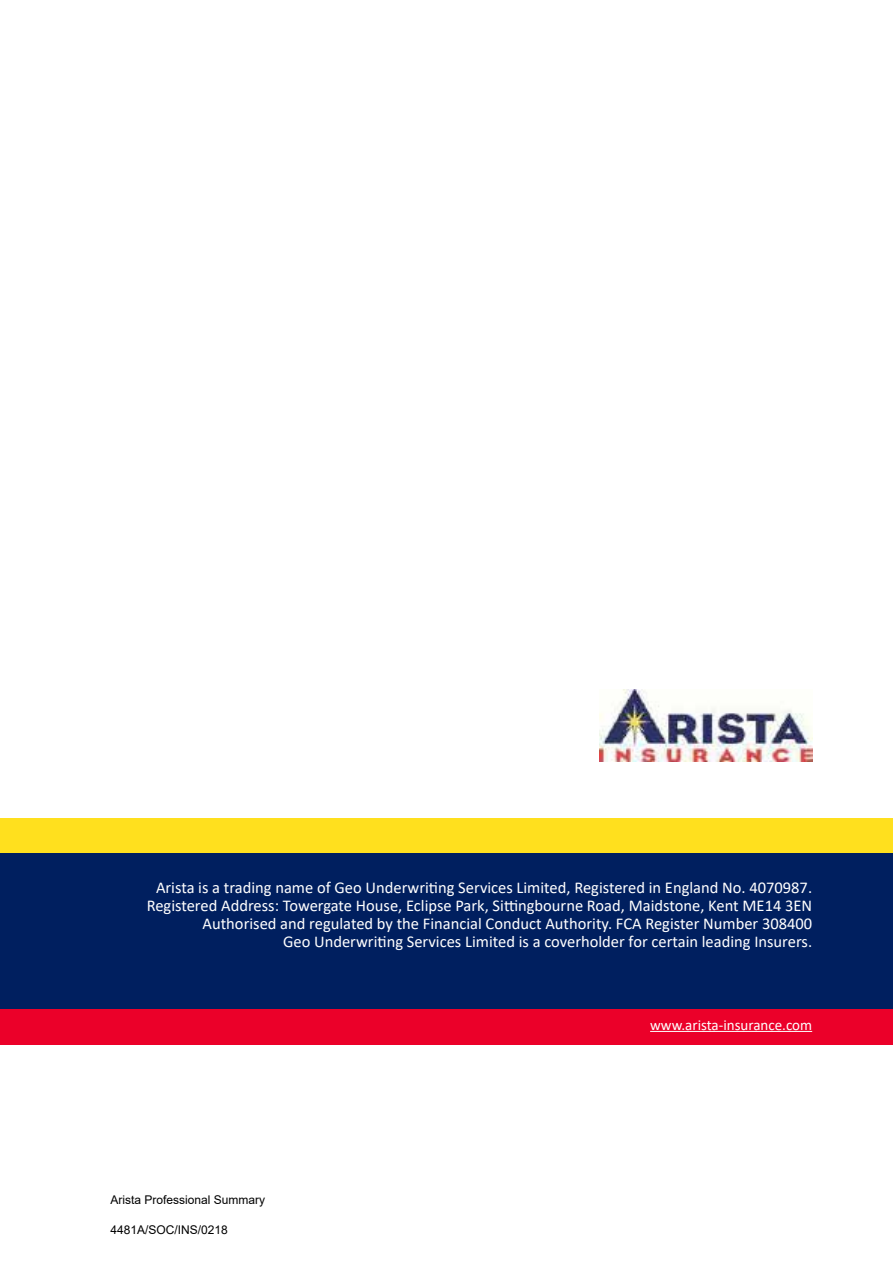
<style>
.page{position:relative;width:893px;height:1263px;background:#fff}
.page>*{position:absolute;margin:0;border:0;box-sizing:border-box;transform-origin:0 0}
.t1{font:16.5px/18px "Calibri";color:#fff;text-align:right}
.t2{font:15px "Calibri";color:#fff}
.t3{font:12px "Arial";color:#000}
</style>
<div class="page">
<img style="left:599px;top:689px;width:213px;height:72px">
<div style="left:1px;top:819px;width:892px;height:34px;background:#ffe01e"></div>
<div style="left:1px;top:853px;width:892px;height:156px;background:#001f5f"></div>
<div style="left:1px;top:1009px;width:892px;height:35px;background:#eb0029"></div>
<hr style="left:650px;top:1031px;width:162px;height:1px;background:#fff">
<p class="t1" style="left:147px;top:878px;width:667px">Arista is a trading name of Geo Underwriting Services Limited, Registered in England No. 4070987.<br>Registered Address: Towergate House, Eclipse Park, Sittingbourne Road, Maidstone, Kent ME14 3EN Authorised and regulated by the Financial Conduct Authority. FCA Register Number 308400<br>Geo Underwriting Services Limited is a coverholder for certain leading Insurers.</p>
<p class="t3" style="left:111px;top:1191px;width:156px">Arista Professional Summary</p>
<p class="t3" style="left:111px;top:1222px;width:119px">4481A/SOC/INS/0218</p>
<p class="t2" style="left:650px;top:1014px;width:164px">www.arista-insurance.com</p>
</div>
